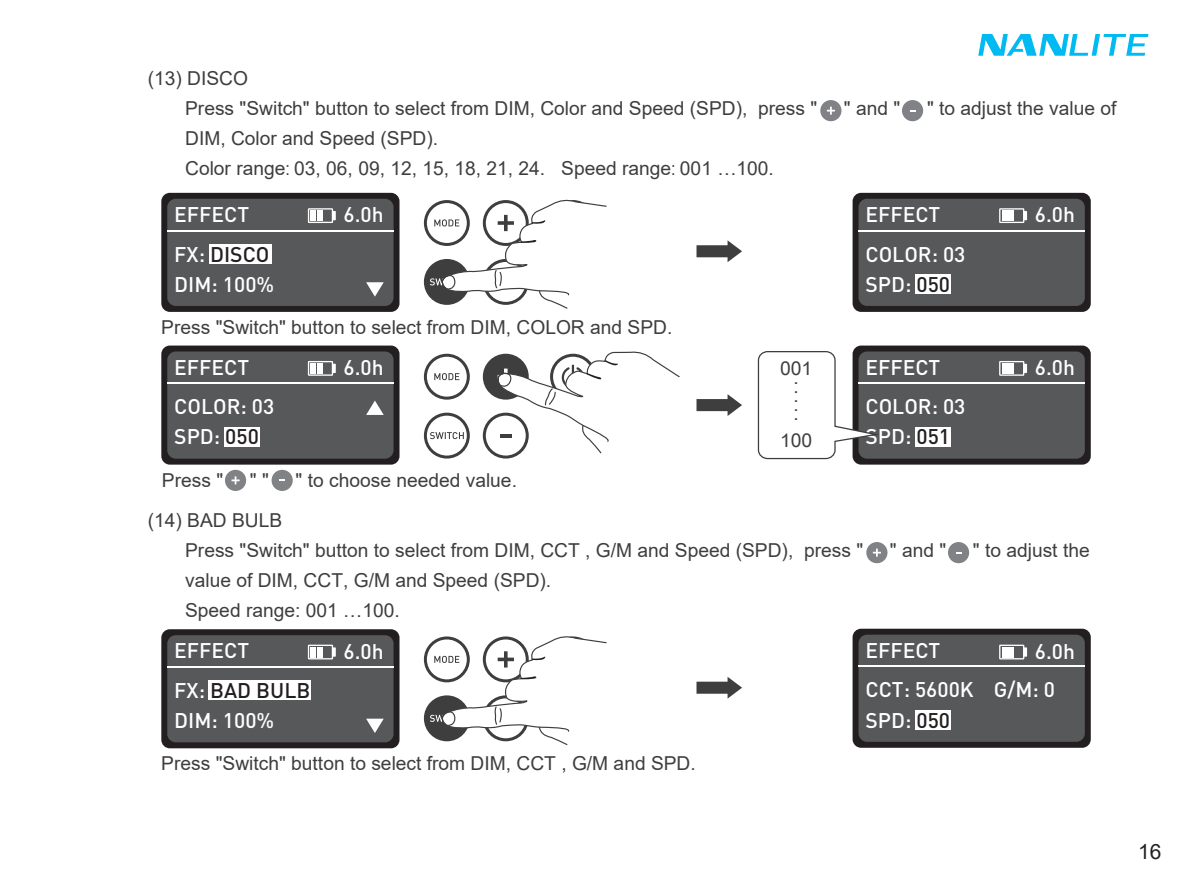
<style>
.page{position:relative;width:1191px;height:893px;background:#fff}
.page>*{position:absolute;margin:0;border:0;box-sizing:border-box;transform-origin:0 0}
.t1{font:500 21px/39.6px "DIN Pro";color:#fff}
.t2{font:21px "Arial";color:#231f20}
.t3{font:19.2px/30px "Arial";color:#3e3e3f}
.t4{font:19.2px/27px "Arial Unicode MS";color:#3e3e3f;text-align:center}
.s1{font-family:"Arial Narrow"}
.s2{color:#231f20}
</style>
<div class="page">
<svg style="left:978px;top:34px;width:170px;height:22px"></svg>
<svg style="left:696px;top:240px;width:46px;height:22px"></svg>
<svg style="left:696px;top:394px;width:46px;height:22px"></svg>
<svg style="left:696px;top:677px;width:46px;height:22px"></svg>
<div style="left:161px;top:193px;width:238px;height:119px;background:#231f20;border-radius:9px"></div>
<div style="left:167px;top:199px;width:226px;height:107px;background:#57585a;border-radius:9px"></div>
<hr style="left:167px;top:230px;width:226px;height:2px;background:#fff">
<svg style="left:366px;top:282px;width:18px;height:15px"></svg>
<div style="left:209px;top:244px;width:63px;height:20px;background:#fff"></div>
<div style="left:852px;top:193px;width:238px;height:119px;background:#231f20;border-radius:9px"></div>
<div style="left:858px;top:199px;width:226px;height:107px;background:#57585a;border-radius:9px"></div>
<hr style="left:858px;top:230px;width:226px;height:2px;background:#fff">
<div style="left:915px;top:274px;width:36px;height:20px;background:#fff"></div>
<div style="left:161px;top:346px;width:238px;height:119px;background:#231f20;border-radius:9px"></div>
<div style="left:167px;top:351px;width:226px;height:108px;background:#57585a;border-radius:9px"></div>
<hr style="left:167px;top:382px;width:226px;height:2px;background:#fff">
<svg style="left:366px;top:401px;width:18px;height:14px"></svg>
<div style="left:224px;top:427px;width:36px;height:19px;background:#fff"></div>
<div style="left:852px;top:346px;width:238px;height:119px;background:#231f20;border-radius:9px"></div>
<div style="left:858px;top:351px;width:226px;height:108px;background:#57585a;border-radius:9px"></div>
<hr style="left:858px;top:382px;width:226px;height:2px;background:#fff">
<div style="left:915px;top:427px;width:36px;height:19px;background:#fff"></div>
<svg style="left:757px;top:350px;width:120px;height:110px"></svg>
<div style="left:161px;top:629px;width:238px;height:119px;background:#231f20;border-radius:9px"></div>
<div style="left:167px;top:635px;width:226px;height:107px;background:#57585a;border-radius:9px"></div>
<hr style="left:167px;top:666px;width:226px;height:2px;background:#fff">
<svg style="left:366px;top:719px;width:18px;height:14px"></svg>
<div style="left:209px;top:681px;width:102px;height:19px;background:#fff"></div>
<div style="left:852px;top:629px;width:238px;height:119px;background:#231f20;border-radius:9px"></div>
<div style="left:858px;top:635px;width:226px;height:107px;background:#57585a;border-radius:9px"></div>
<hr style="left:858px;top:665px;width:226px;height:2px;background:#fff">
<div style="left:915px;top:710px;width:36px;height:19px;background:#fff"></div>
<div style="left:424px;top:200px;width:46px;height:46px;border:3px solid #3e3e3f;border-radius:50%"></div>
<div style="left:425px;top:260px;width:43px;height:43px;background:#3e3e3f;border-radius:50%"></div>
<div style="left:424px;top:259px;width:46px;height:46px;border:3px solid #3e3e3f;border-radius:50%"></div>
<svg style="left:430px;top:199px;width:177px;height:110px"></svg>
<div style="left:424px;top:354px;width:46px;height:46px;border:3px solid #3e3e3f;border-radius:50%"></div>
<div style="left:424px;top:413px;width:46px;height:46px;border:3px solid #3e3e3f;border-radius:50%"></div>
<div style="left:484px;top:355px;width:43px;height:43px;background:#3e3e3f;border-radius:50%"></div>
<div style="left:483px;top:354px;width:46px;height:46px;border:3px solid #3e3e3f;border-radius:50%"></div>
<div style="left:483px;top:413px;width:46px;height:46px;border:3px solid #3e3e3f;border-radius:50%"></div>
<svg style="left:497px;top:351px;width:183px;height:108px"></svg>
<svg style="left:434px;top:373px;width:25px;height:7px"></svg>
<svg style="left:430px;top:432px;width:34px;height:7px"></svg>
<div style="left:424px;top:636px;width:46px;height:46px;border:3px solid #3e3e3f;border-radius:50%"></div>
<div style="left:425px;top:697px;width:43px;height:43px;background:#3e3e3f;border-radius:50%"></div>
<div style="left:424px;top:695px;width:46px;height:46px;border:3px solid #3e3e3f;border-radius:50%"></div>
<svg style="left:430px;top:636px;width:177px;height:110px"></svg>
<div style="left:902px;top:100px;width:21px;height:21px;background:#808285;border-radius:50%"></div>
<div style="left:820px;top:100px;width:21px;height:21px;background:#808285;border-radius:50%"></div>
<svg style="left:827px;top:107px;width:8px;height:8px"></svg>
<div style="left:948px;top:542px;width:21px;height:21px;background:#808285;border-radius:50%"></div>
<div style="left:866px;top:542px;width:21px;height:21px;background:#808285;border-radius:50%"></div>
<svg style="left:873px;top:549px;width:8px;height:8px"></svg>
<div style="left:271px;top:470px;width:22px;height:21px;background:#808285;border-radius:50%"></div>
<svg style="left:279px;top:479px;width:6px;height:2px"></svg>
<div style="left:225px;top:470px;width:21px;height:21px;background:#808285;border-radius:50%"></div>
<svg style="left:231px;top:476px;width:8px;height:8px"></svg>
<svg style="left:308px;top:208px;width:28px;height:15px"></svg>
<svg style="left:999px;top:208px;width:28px;height:15px"></svg>
<svg style="left:308px;top:361px;width:28px;height:15px"></svg>
<svg style="left:999px;top:361px;width:28px;height:15px"></svg>
<svg style="left:308px;top:645px;width:28px;height:14px"></svg>
<svg style="left:999px;top:645px;width:28px;height:14px"></svg>
<p class="t3" style="left:185px;top:63px;width:633px;text-indent:-37px">(13) DISCO<br>Press "Switch" button to select from DIM, Color and Speed (SPD), press "</p>
<p class="t3" style="left:185px;top:123px;width:590px">DIM, Color and Speed (SPD).<br>Color range<span class="s1">:</span> 03, 06, 09, 12, 15, 18, 21, 24. Speed range<span class="s1">:</span> 001 …100.</p>
<p class="t3" style="left:844px;top:93px;width:58px">" and "</p>
<p class="t3" style="left:927px;top:93px;width:191px">" to adjust the value of</p>
<p class="t1" style="left:174px;top:194px;width:97px">EFFECT<br>FX: <span class="s2">DISCO</span></p>
<p class="t1" style="left:174px;top:263px;width:101px">DIM: 100%</p>
<p class="t1" style="left:865px;top:194px;width:101px">EFFECT<br>COLOR: 03</p>
<p class="t1" style="left:865px;top:263px;width:86px">SPD: <span class="s2">050</span></p>
<p class="t1" style="left:343px;top:194px;width:42px">6.0h</p>
<p class="t1" style="left:1034px;top:194px;width:42px">6.0h</p>
<p class="t3" style="left:161px;top:312px;width:512px">Press "Switch" button to select from DIM, COLOR and SPD.</p>
<p class="t1" style="left:174px;top:346px;width:101px">EFFECT<br>COLOR: 03</p>
<p class="t1" style="left:174px;top:416px;width:86px">SPD: <span class="s2">050</span></p>
<p class="t1" style="left:865px;top:346px;width:101px">EFFECT<br>COLOR: 03</p>
<p class="t1" style="left:865px;top:416px;width:86px">SPD: <span class="s2">051</span></p>
<p class="t1" style="left:343px;top:347px;width:42px">6.0h</p>
<p class="t1" style="left:1034px;top:347px;width:42px">6.0h</p>
<p class="t4" style="left:780px;top:354px;width:34px">001</p>
<p class="t4" style="left:793px;top:363px;width:7px">.</p>
<p class="t4" style="left:793px;top:372px;width:7px">.</p>
<p class="t4" style="left:793px;top:381px;width:7px">.</p>
<p class="t4" style="left:793px;top:390px;width:7px">.</p>
<p class="t4" style="left:780px;top:399px;width:34px">.<br>100</p>
<p class="t3" style="left:162px;top:465px;width:63px">Press "</p>
<p class="t3" style="left:250px;top:465px;width:20px">" "</p>
<p class="t3" style="left:295px;top:465px;width:223px">" to choose needed value.</p>
<p class="t3" style="left:185px;top:505px;width:679px;text-indent:-37px">(14) BAD BULB<br>Press "Switch" button to select from DIM, CCT , G/M and Speed (SPD), press "</p>
<p class="t3" style="left:185px;top:565px;width:367px">value of DIM, CCT, G/M and Speed (SPD).<br>Speed range: 001 …100.</p>
<p class="t3" style="left:890px;top:535px;width:58px">" and "</p>
<p class="t3" style="left:973px;top:535px;width:118px">" to adjust the</p>
<p class="t1" style="left:174px;top:630px;width:137px">EFFECT<br>FX: <span class="s2">BAD BULB</span></p>
<p class="t1" style="left:174px;top:700px;width:101px">DIM: 100%</p>
<p class="t1" style="left:865px;top:630px;width:76px">EFFECT</p>
<p class="t1" style="left:343px;top:630px;width:42px">6.0h</p>
<p class="t1" style="left:1034px;top:630px;width:42px">6.0h</p>
<p class="t1" style="left:865px;top:669px;width:191px">CCT: 5600K G/M: 0</p>
<p class="t1" style="left:865px;top:699px;width:86px">SPD: <span class="s2">050</span></p>
<p class="t3" style="left:161px;top:748px;width:536px">Press "Switch" button to select from DIM, CCT , G/M and SPD.</p>
<p class="t2" style="left:1138px;top:837px;width:25px">16</p>
</div>
